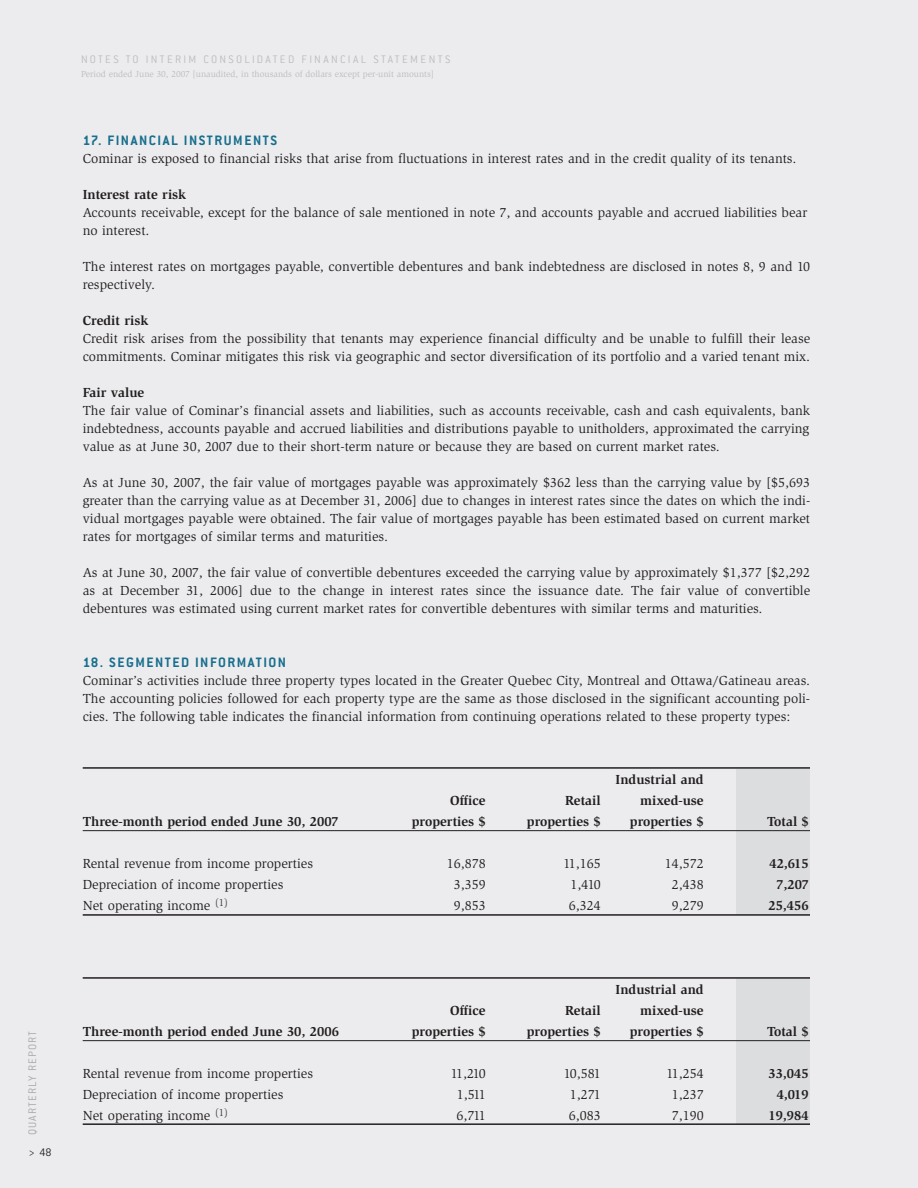
<style>
.page{position:relative;width:918px;height:1188px;background:#ececee}
.page>*{position:absolute;margin:0;border:0;box-sizing:border-box;transform-origin:0 0}
.t1{font:700 15px "Conduit ITC";letter-spacing:.1em;color:#186f8e}
.t2{font:13.5px/18px "Slimbach";color:#231f20;text-align:justify}
.t3{font:700 13.5px "Slimbach";color:#231f20}
.t4{font:300 12px "Conduit ITC";letter-spacing:.195em;color:#bcbdc0}
.t5{font:300 12px "Conduit ITC";letter-spacing:.1em;color:#a8a9ad}
.t6{font:300 12px "Conduit ITC";color:#231f20}
.t7{font:9px "Slimbach";color:#bcbdc0}
</style>
<div class="page">
<div style="left:737px;top:769px;width:73px;height:146px;background:#dcdddf"></div>
<div style="left:737px;top:978px;width:73px;height:146px;background:#dcdddf"></div>
<hr style="left:83px;top:767px;width:727px;height:2px;background:#231f20">
<hr style="left:83px;top:830px;width:727px;height:1px;background:#231f20">
<hr style="left:83px;top:914px;width:727px;height:2px;background:#231f20">
<hr style="left:83px;top:977px;width:727px;height:2px;background:#231f20">
<hr style="left:83px;top:1040px;width:727px;height:1px;background:#231f20">
<hr style="left:83px;top:1123px;width:727px;height:2px;background:#231f20">
<p class="t5" style="left:29px;top:1135px;width:106px;rotate:-90deg">QUARTERLY REPORT</p>
<p class="t6" style="left:28px;top:1149px;width:25px">&gt; 48</p>
<p class="t4" style="left:81px;top:56px;width:371px">NOTES TO INTERIM CONSOLIDATED FINANCIAL STATEMENTS</p>
<p class="t7" style="left:81px;top:70px;width:355px">Period ended June 30, 2007 [unaudited, in thousands of dollars except per-unit amounts]</p>
<p class="t1" style="left:83px;top:135px;width:196px">17. FINANCIAL INSTRUMENTS</p>
<p class="t2" style="left:83px;top:150px;width:715px">Cominar is exposed to financial risks that arise from fluctuations in interest rates and in the credit quality of its tenants.</p>
<p class="t3" style="left:83px;top:189px;width:105px">Interest rate risk</p>
<p class="t2" style="left:83px;top:204px;width:726px">Accounts receivable, except for the balance of sale mentioned in note 7, and accounts payable and accrued liabilities bear no interest.</p>
<p class="t2" style="left:83px;top:258px;width:729px">The interest rates on mortgages payable, convertible debentures and bank indebtedness are disclosed in notes 8, 9 and 10 respectively.</p>
<p class="t3" style="left:83px;top:315px;width:67px">Credit risk</p>
<p class="t2" style="left:83px;top:330px;width:729px">Credit risk arises from the possibility that tenants may experience financial difficulty and be unable to fulfill their lease commitments. Cominar mitigates this risk via geographic and sector diversification of its portfolio and a varied tenant mix.</p>
<p class="t3" style="left:83px;top:387px;width:63px">Fair value</p>
<p class="t2" style="left:83px;top:402px;width:729px">The fair value of Cominar’s financial assets and liabilities, such as accounts receivable, cash and cash equivalents, bank indebtedness, accounts payable and accrued liabilities and distributions payable to unitholders, approximated the carrying value as at June 30, 2007 due to their short-term nature or because they are based on current market rates.</p>
<p class="t2" style="left:83px;top:474px;width:729px">As at June 30, 2007, the fair value of mortgages payable was approximately $362 less than the carrying value by [$5,693 greater than the carrying value as at December 31, 2006] due to changes in interest rates since the dates on which the indi&shy;vidual mortgages payable were obtained. The fair value of mortgages payable has been estimated based on current market rates for mortgages of similar terms and maturities.</p>
<p class="t2" style="left:83px;top:564px;width:729px">As at June 30, 2007, the fair value of convertible debentures exceeded the carrying value by approximately $1,377 [$2,292 as at December 31, 2006] due to the change in interest rates since the issuance date. The fair value of convertible debentures was estimated using current market rates for convertible debentures with similar terms and maturities.</p>
<p class="t1" style="left:83px;top:657px;width:205px">18. SEGMENTED INFORMATION</p>
<p class="t2" style="left:83px;top:672px;width:729px">Cominar’s activities include three property types located in the Greater Quebec City, Montreal and Ottawa/Gatineau areas.<br>The accounting policies followed for each property type are the same as those disclosed in the significant accounting poli&shy;cies. The following table indicates the financial information from continuing operations related to these property types:</p>
<p class="t3" style="left:616px;top:774px;width:90px">Industrial and</p>
<p class="t3" style="left:450px;top:795px;width:37px">Office</p>
<p class="t3" style="left:565px;top:795px;width:37px">Retail</p>
<p class="t3" style="left:640px;top:795px;width:65px">mixed-use</p>
<p class="t3" style="left:83px;top:816px;width:257px">Three-month period ended June 30, 2007</p>
<p class="t3" style="left:412px;top:816px;width:75px">properties $</p>
<p class="t3" style="left:527px;top:816px;width:75px">properties $</p>
<p class="t3" style="left:630px;top:816px;width:75px">properties $</p>
<p class="t3" style="left:767px;top:816px;width:43px">Total $</p>
<p class="t2" style="left:83px;top:855px;width:232px">Rental revenue from income properties</p>
<p class="t2" style="left:447px;top:855px;width:40px">16,878</p>
<p class="t2" style="left:564px;top:855px;width:39px">11,165</p>
<p class="t2" style="left:665px;top:855px;width:40px">14,572</p>
<p class="t3" style="left:769px;top:858px;width:41px">42,615</p>
<p class="t2" style="left:83px;top:876px;width:202px">Depreciation of income properties</p>
<p class="t2" style="left:454px;top:876px;width:33px">3,359</p>
<p class="t2" style="left:571px;top:876px;width:32px">1,410</p>
<p class="t2" style="left:672px;top:876px;width:33px">2,438</p>
<p class="t3" style="left:776px;top:879px;width:34px">7,207</p>
<p class="t2" style="left:83px;top:897px;width:147px">Net operating income <sup>(1)</sup></p>
<p class="t2" style="left:454px;top:897px;width:33px">9,853</p>
<p class="t2" style="left:569px;top:897px;width:33px">6,324</p>
<p class="t2" style="left:672px;top:897px;width:33px">9,279</p>
<p class="t3" style="left:768px;top:900px;width:42px">25,456</p>
<p class="t3" style="left:616px;top:984px;width:90px">Industrial and</p>
<p class="t3" style="left:450px;top:1005px;width:37px">Office</p>
<p class="t3" style="left:565px;top:1005px;width:37px">Retail</p>
<p class="t3" style="left:640px;top:1005px;width:65px">mixed-use</p>
<p class="t3" style="left:83px;top:1026px;width:258px">Three-month period ended June 30, 2006</p>
<p class="t3" style="left:412px;top:1026px;width:75px">properties $</p>
<p class="t3" style="left:527px;top:1026px;width:75px">properties $</p>
<p class="t3" style="left:630px;top:1026px;width:75px">properties $</p>
<p class="t3" style="left:767px;top:1026px;width:43px">Total $</p>
<p class="t2" style="left:83px;top:1065px;width:232px">Rental revenue from income properties</p>
<p class="t2" style="left:451px;top:1065px;width:37px">11,210</p>
<p class="t2" style="left:564px;top:1065px;width:38px">10,581</p>
<p class="t2" style="left:667px;top:1065px;width:39px">11,254</p>
<p class="t3" style="left:768px;top:1068px;width:42px">33,045</p>
<p class="t2" style="left:83px;top:1086px;width:202px">Depreciation of income properties</p>
<p class="t2" style="left:457px;top:1086px;width:30px">1,511</p>
<p class="t2" style="left:570px;top:1086px;width:32px">1,271</p>
<p class="t2" style="left:672px;top:1086px;width:33px">1,237</p>
<p class="t3" style="left:777px;top:1089px;width:34px">4,019</p>
<p class="t2" style="left:83px;top:1107px;width:147px">Net operating income <sup>(1)</sup></p>
<p class="t2" style="left:456px;top:1107px;width:31px">6,711</p>
<p class="t2" style="left:569px;top:1107px;width:33px">6,083</p>
<p class="t2" style="left:672px;top:1107px;width:33px">7,190</p>
<p class="t3" style="left:768px;top:1110px;width:42px">19,984</p>
</div>
